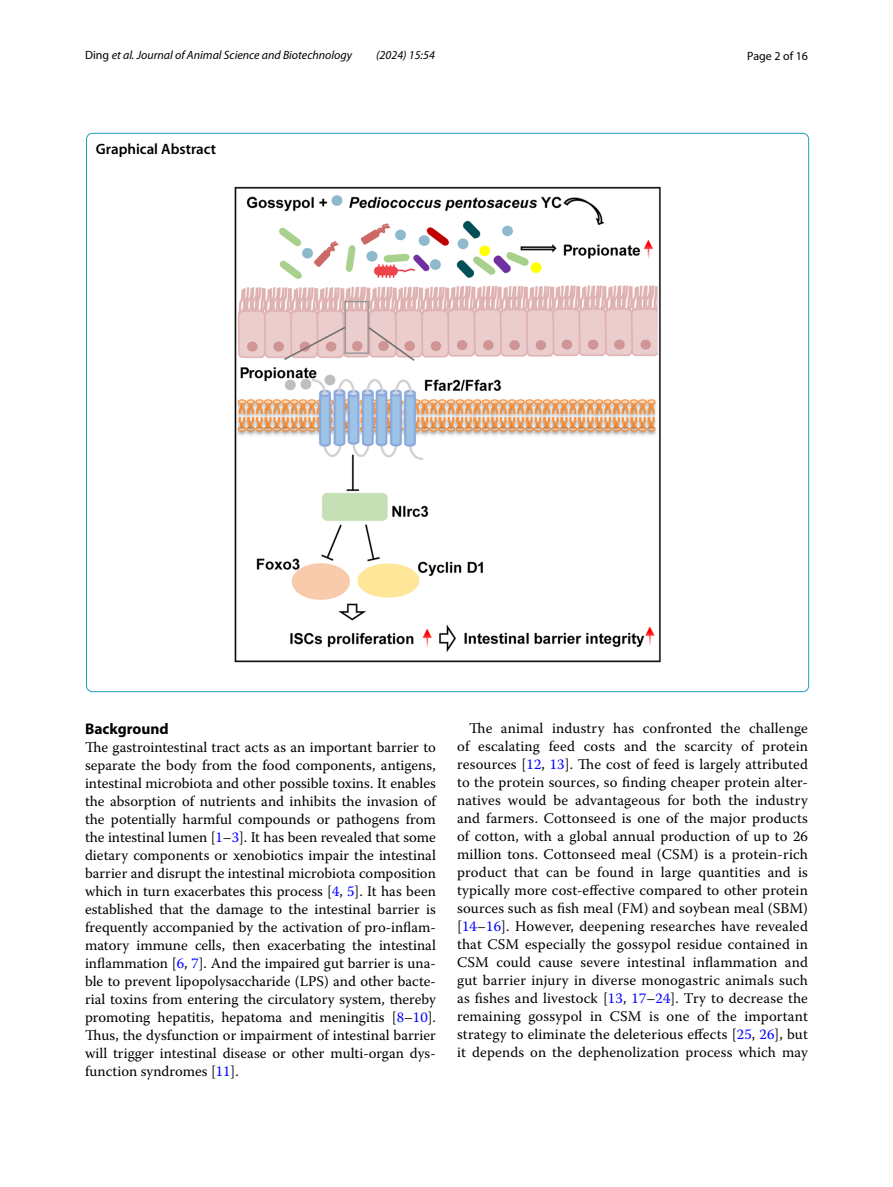
<style>
.page{position:relative;width:893px;height:1187px;background:#fff}
.page>*{position:absolute;margin:0;border:0;box-sizing:border-box;transform-origin:0 0}
.t1{font:700 15.45px "Myriad Pro";color:#000}
.t2{font:600 15px "Myriad Pro";color:#000}
.t3{font:14.7px/18px "Warnock Pro";letter-spacing:.005em;color:#000;text-align:justify}
.t4{font:italic 12px "Myriad Pro";color:#000}
.t5{font:12px "Myriad Pro";color:#000}
.s1{font-style:normal}
.s2{color:#00f}
</style>
<div class="page">
<img style="left:235px;top:187px;width:425px;height:475px">
<p class="t4" style="left:85px;top:48px;width:269px"><span class="s1">Ding</span> et al. Journal of Animal Science and Biotechnology</p>
<p class="t4" style="left:376px;top:48px;width:60px">(2024) 15:54</p>
<p class="t5" style="left:747px;top:48px;width:62px">Page 2 of 16</p>
<p class="t2" style="left:96px;top:140px;width:122px">Graphical Abstract</p>
<p class="t1" style="left:85px;top:718px;width:85px">Background</p>
<p class="t3" style="left:85px;top:737px;width:352px">The gastrointestinal tract acts as an important barrier to separate the body from the food components, antigens, intestinal microbiota and other possible toxins. It enables the absorption of nutrients and inhibits the invasion of the potentially harmful compounds or pathogens from the intestinal lumen [<span class="s2">1</span>–<span class="s2">3</span>]. It has been revealed that some dietary components or xenobiotics impair the intestinal barrier and disrupt the intestinal microbiota composition which in turn exacerbates this process [<span class="s2">4</span>, <span class="s2">5</span>]. It has been established that the damage to the intestinal barrier is frequently accompanied by the activation of pro-inflam&shy;matory immune cells, then exacerbating the intestinal inflammation [<span class="s2">6</span>, <span class="s2">7</span>]. And the impaired gut barrier is una&shy;ble to prevent lipopolysaccharide (LPS) and other bacte&shy;rial toxins from entering the circulatory system, thereby promoting hepatitis, hepatoma and meningitis [<span class="s2">8</span>–<span class="s2">10</span>].<br>Thus, the dysfunction or impairment of intestinal barrier will trigger intestinal disease or other multi-organ dys&shy;function syndromes [<span class="s2">11</span>].</p>
<p class="t3" style="left:457px;top:718px;width:352px;text-indent:12px">The animal industry has confronted the challenge of escalating feed costs and the scarcity of protein resources [<span class="s2">12</span>, <span class="s2">13</span>]. The cost of feed is largely attributed to the protein sources, so finding cheaper protein alter&shy;natives would be advantageous for both the industry and farmers. Cottonseed is one of the major products of cotton, with a global annual production of up to 26 million tons. Cottonseed meal (CSM) is a protein-rich product that can be found in large quantities and is typically more cost-effective compared to other protein sources such as fish meal (FM) and soybean meal (SBM) [<span class="s2">14</span>–<span class="s2">16</span>]. However, deepening researches have revealed that CSM especially the gossypol residue contained in CSM could cause severe intestinal inflammation and gut barrier injury in diverse monogastric animals such as fishes and livestock [<span class="s2">13</span>, <span class="s2">17</span>–<span class="s2">24</span>]. Try to decrease the remaining gossypol in CSM is one of the important strategy to eliminate the deleterious effects [<span class="s2">25</span>, <span class="s2">26</span>], but it depends on the dephenolization process which may</p>
</div>
